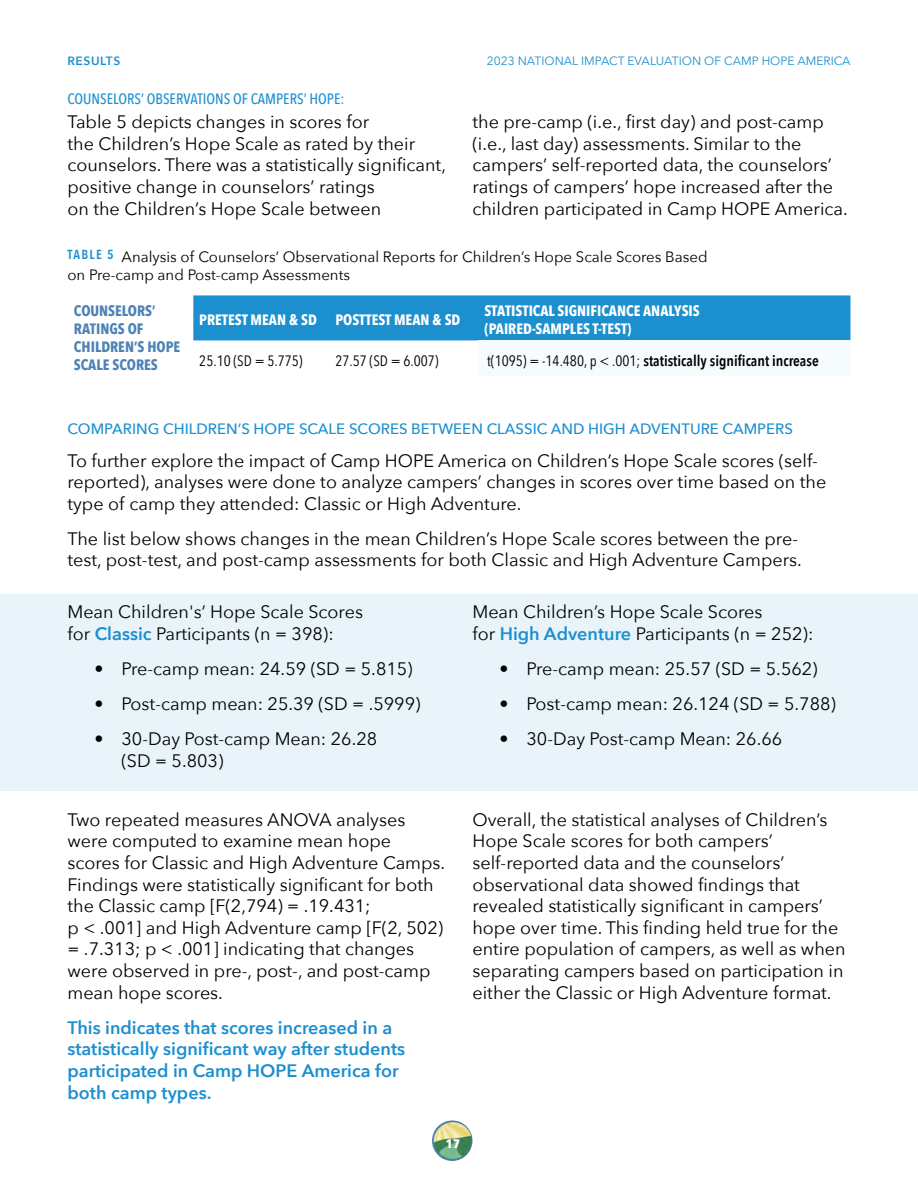
<style>
.page{position:relative;width:918px;height:1188px;background:#fff}
.page>*{position:absolute;margin:0;border:0;box-sizing:border-box;transform-origin:0 0}
.t1{font:18px/21.6px "Avenir Next";color:#000}
.t2{font:600 18px/21.6px "Avenir Next";color:#1c8fcf}
.t3{font:15px/18px "Avenir Next";color:#000}
.t4{font:700 15px/18px "Avenir Next Condensed";color:#fff}
.t5{font:500 15px "Avenir Next";color:#1c8fcf}
.t6{font:600 15px "Avenir Next Condensed";color:#000}
.t7{font:700 15px/18px "Avenir Next Condensed";color:#4d82b7}
.t8{font:500 15px "Avenir Next Condensed";color:#1c8fcf}
.t9{font:15px "Avenir Next Condensed";color:#000}
.t10{font:12px "Avenir Next";color:#1c8fcf}
.t11{font:600 12px "Avenir Next";letter-spacing:.05em;color:#1c8fcf}
.s1{font-weight:400}
.s2{font-weight:600;color:#1c8fcf}
</style>
<div class="page">
<img style="left:432px;top:1120px;width:40px;height:41px;border-radius:20px">
<div style="left:0;top:594px;width:918px;height:197px;background:#e8f4fa"></div>
<div style="left:193px;top:295px;width:657px;height:46px;background:#1c8fcf"></div>
<div style="left:478px;top:340px;width:372px;height:36px;background:#f6fcfe"></div>
<p class="t11" style="left:68px;top:50px;width:54px">RESULTS</p>
<p class="t10" style="left:487px;top:51px;width:365px">2023 NATIONAL IMPACT EVALUATION OF CAMP HOPE AMERICA</p>
<p class="t8" style="left:68px;top:89px;width:278px">COUNSELORS’ OBSERVATIONS OF CAMPERS’ HOPE:</p>
<p class="t1" style="left:68px;top:110px;width:380px">Table 5 depicts changes in scores for<br>the Children’s Hope Scale as rated by their counselors. There was a statistically significant, positive change in counselors’ ratings<br>on the Children’s Hope Scale between</p>
<p class="t1" style="left:472px;top:110px;width:377px">the pre-camp (i.e., first day) and post-camp (i.e., last day) assessments. Similar to the campers’ self-reported data, the counselors’ ratings of campers’ hope increased after the children participated in Camp HOPE America.</p>
<p class="t3" style="left:68px;top:247px;width:642px"><sup>TABLE</sup> <sup>5</sup> Analysis of Counselors’ Observational Reports for Children’s Hope Scale Scores Based on Pre-camp and Post-camp Assessments</p>
<p class="t7" style="left:74px;top:302px;width:108px">COUNSELORS’<br>RATINGS OF<br>CHILDREN’S HOPE<br>SCALE SCORES</p>
<p class="t4" style="left:199px;top:311px;width:263px">PRETEST MEAN &amp; SD POSTTEST MEAN &amp; SD</p>
<p class="t4" style="left:484px;top:302px;width:217px">STATISTICAL SIGNIFICANCE ANALYSIS (PAIRED-SAMPLES T-TEST)</p>
<p class="t9" style="left:199px;top:348px;width:105px">25.10 (SD = 5.775)</p>
<p class="t9" style="left:335px;top:348px;width:105px">27.57 (SD = 6.007)</p>
<p class="t6" style="left:487px;top:348px;width:333px"><span class="s1">t(1095) = -14.480, p &lt; .001;</span> statistically significant increase</p>
<p class="t5" style="left:68px;top:416px;width:727px">COMPARING CHILDREN’S HOPE SCALE SCORES BETWEEN CLASSIC AND HIGH ADVENTURE CAMPERS</p>
<p class="t1" style="left:68px;top:449px;width:760px">To further explore the impact of Camp HOPE America on Children’s Hope Scale scores (self&shy;reported), analyses were done to analyze campers’ changes in scores over time based on the type of camp they attended: Classic or High Adventure.</p>
<p class="t1" style="left:68px;top:527px;width:736px">The list below shows changes in the mean Children’s Hope Scale scores between the pre&shy;test, post-test, and post-camp assessments for both Classic and High Adventure Campers.</p>
<p class="t1" style="left:68px;top:601px;width:297px">Mean Children's’ Hope Scale Scores for <span class="s2">Classic</span> Participants (n = 398):</p>
<p class="t1" style="left:94px;top:657px;width:320px">• Pre-camp mean: 24.59 (SD = 5.815)</p>
<p class="t1" style="left:94px;top:692px;width:328px">• Post-camp mean: 25.39 (SD = .5999)</p>
<p class="t1" style="left:122px;top:728px;width:257px;text-indent:-27px">• 30-Day Post-camp Mean: 26.28 (SD = 5.803)</p>
<p class="t1" style="left:472px;top:601px;width:342px">Mean Children’s Hope Scale Scores<br>for <span class="s2">High Adventure</span> Participants (n = 252):</p>
<p class="t1" style="left:499px;top:657px;width:320px">• Pre-camp mean: 25.57 (SD = 5.562)</p>
<p class="t1" style="left:499px;top:692px;width:338px">• Post-camp mean: 26.124 (SD = 5.788)</p>
<p class="t1" style="left:499px;top:728px;width:284px">• 30-Day Post-camp Mean: 26.66</p>
<p class="t1" style="left:67px;top:808px;width:379px">Two repeated measures ANOVA analyses were computed to examine mean hope scores for Classic and High Adventure Camps.<br>Findings were statistically significant for both the Classic camp [F(2,794) = .19.431;<br>p &lt; .001] and High Adventure camp [F(2, 502) = .7.313; p &lt; .001] indicating that changes were observed in pre-, post-, and post-camp mean hope scores.</p>
<p class="t2" style="left:67px;top:1016px;width:339px">This indicates that scores increased in a statistically significant way after students participated in Camp HOPE America for both camp types.</p>
<p class="t1" style="left:472px;top:808px;width:375px">Overall, the statistical analyses of Children’s Hope Scale scores for both campers’ self-reported data and the counselors’ observational data showed findings that revealed statistically significant in campers’ hope over time. This finding held true for the entire population of campers, as well as when separating campers based on participation in either the Classic or High Adventure format.</p>
<p class="t4" style="left:446px;top:1134px;width:16px">17</p>
</div>
